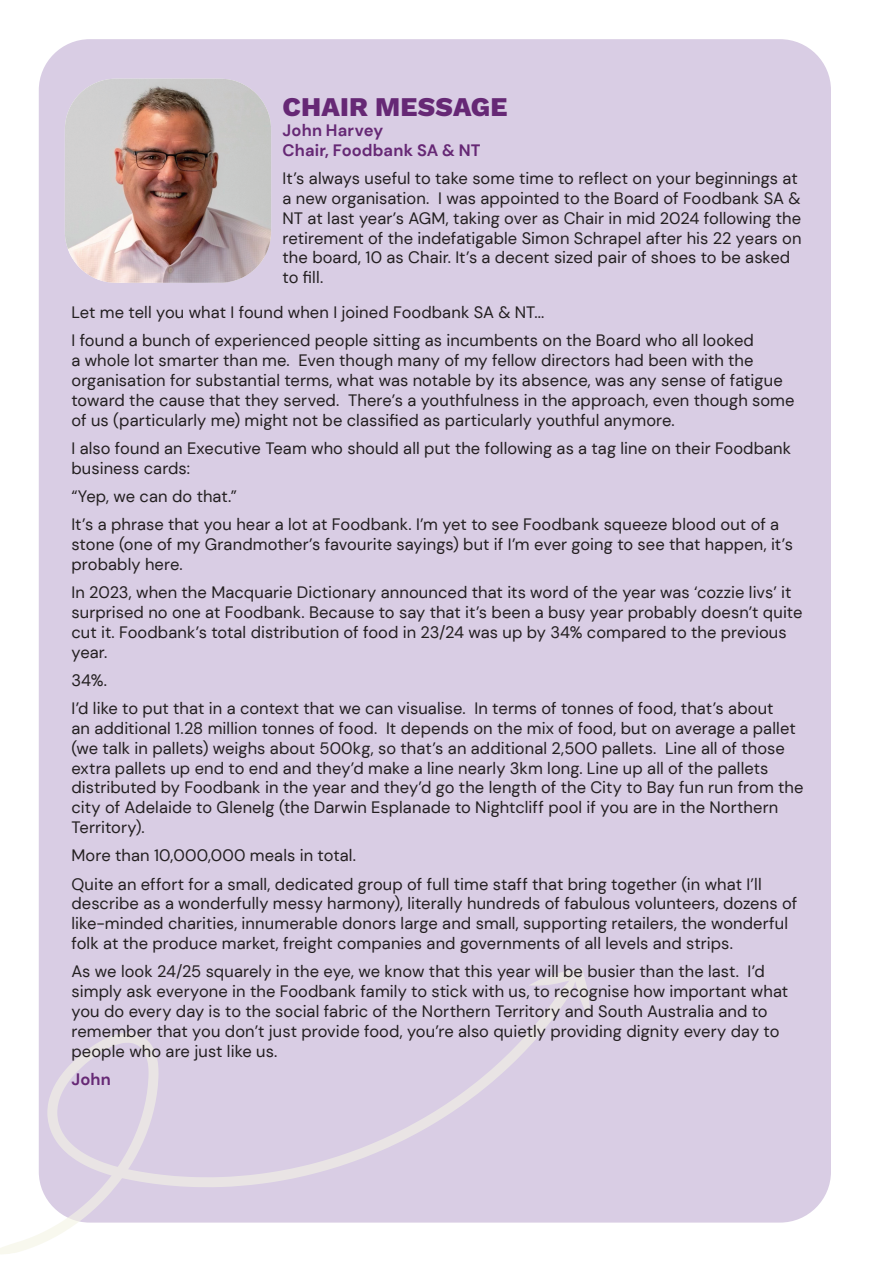
<style>
.page{position:relative;width:893px;height:1263px;background:#fff}
.page>*{position:absolute;margin:0;border:0;box-sizing:border-box;transform-origin:0 0}
.t1{font:800 27px "Work Sans";letter-spacing:.005em;color:#662875}
.t2{font:16.5px/19.8px "DM Sans";letter-spacing:.005em;color:#231f20}
.t3{font:700 16.5px/19.8px "DM Sans";letter-spacing:.01em;color:#662875}
</style>
<div class="page">
<div style="left:39px;top:39px;width:792px;height:1183px;background:#d9cde4;border-radius:51px"></div>
<img style="left:65px;top:79px;width:206px;height:204px">
<svg style="left:0;top:967px;width:590px;height:287px"></svg>
<h1 class="t1" style="left:283px;top:86px;width:226px">CHAIR MESSAGE</h1>
<p class="t3" style="left:283px;top:120px;width:199px">John Harvey<br>Chair, Foodbank SA &amp; NT</p>
<p class="t2" style="left:283px;top:168px;width:520px">It’s always useful to take some time to reflect on your beginnings at a new organisation. I was appointed to the Board of Foodbank SA &amp; NT at last year’s AGM, taking over as Chair in mid 2024 following the retirement of the indefatigable Simon Schrapel after his 22 years on the board, 10 as Chair. It’s a decent sized pair of shoes to be asked to fill.</p>
<p class="t2" style="left:71px;top:298px;width:684px;line-height:28.3px">Let me tell you what I found when I joined Foodbank SA &amp; NT...<br>I found a bunch of experienced people sitting as incumbents on the Board who all looked</p>
<p class="t2" style="left:71px;top:350px;width:725px">a whole lot smarter than me. Even though many of my fellow directors had been with the organisation for substantial terms, what was notable by its absence, was any sense of fatigue toward the cause that they served. There’s a youthfulness in the approach, even though some of us (particularly me) might not be classified as particularly youthful anymore.</p>
<p class="t2" style="left:71px;top:438px;width:721px">I also found an Executive Team who should all put the following as a tag line on their Foodbank business cards:</p>
<p class="t2" style="left:71px;top:482px;width:709px;line-height:28.3px">“Yep, we can do that.”<br>It’s a phrase that you hear a lot at Foodbank. I’m yet to see Foodbank squeeze blood out of a</p>
<p class="t2" style="left:71px;top:534px;width:723px">stone (one of my Grandmother’s favourite sayings) but if I’m ever going to see that happen, it’s probably here.</p>
<p class="t2" style="left:71px;top:582px;width:732px">In 2023, when the Macquarie Dictionary announced that its word of the year was ‘cozzie livs’ it surprised no one at Foodbank. Because to say that it’s been a busy year probably doesn’t quite cut it. Foodbank’s total distribution of food in 23/24 was up by 34% compared to the previous year.</p>
<p class="t2" style="left:71px;top:666px;width:704px;line-height:28.3px">34%.<br>I’d like to put that in a context that we can visualise. In terms of tonnes of food, that’s about</p>
<p class="t2" style="left:71px;top:718px;width:733px">an additional 1.28 million tonnes of food. It depends on the mix of food, but on average a pallet (we talk in pallets) weighs about 500kg, so that’s an additional 2,500 pallets. Line all of those extra pallets up end to end and they’d make a line nearly 3km long. Line up all of the pallets distributed by Foodbank in the year and they’d go the length of the City to Bay fun run from the city of Adelaide to Glenelg (the Darwin Esplanade to Nightcliff pool if you are in the Northern Territory).</p>
<p class="t2" style="left:71px;top:841px;width:692px;line-height:28.3px">More than 10,000,000 meals in total.<br>Quite an effort for a small, dedicated group of full time staff that bring together (in what I’ll</p>
<p class="t2" style="left:71px;top:894px;width:727px">describe as a wonderfully messy harmony), literally hundreds of fabulous volunteers, dozens of like-minded charities, innumerable donors large and small, supporting retailers, the wonderful folk at the produce market, freight companies and governments of all levels and strips.</p>
<p class="t2" style="left:71px;top:961px;width:718px">As we look 24/25 squarely in the eye, we know that this year will be busier than the last. I’d simply ask everyone in the Foodbank family to stick with us, to recognise how important what you do every day is to the social fabric of the Northern Territory and South Australia and to remember that you don’t just provide food, you’re also quietly providing dignity every day to people who are just like us.</p>
<p class="t3" style="left:71px;top:1069px;width:41px">John</p>
</div>
